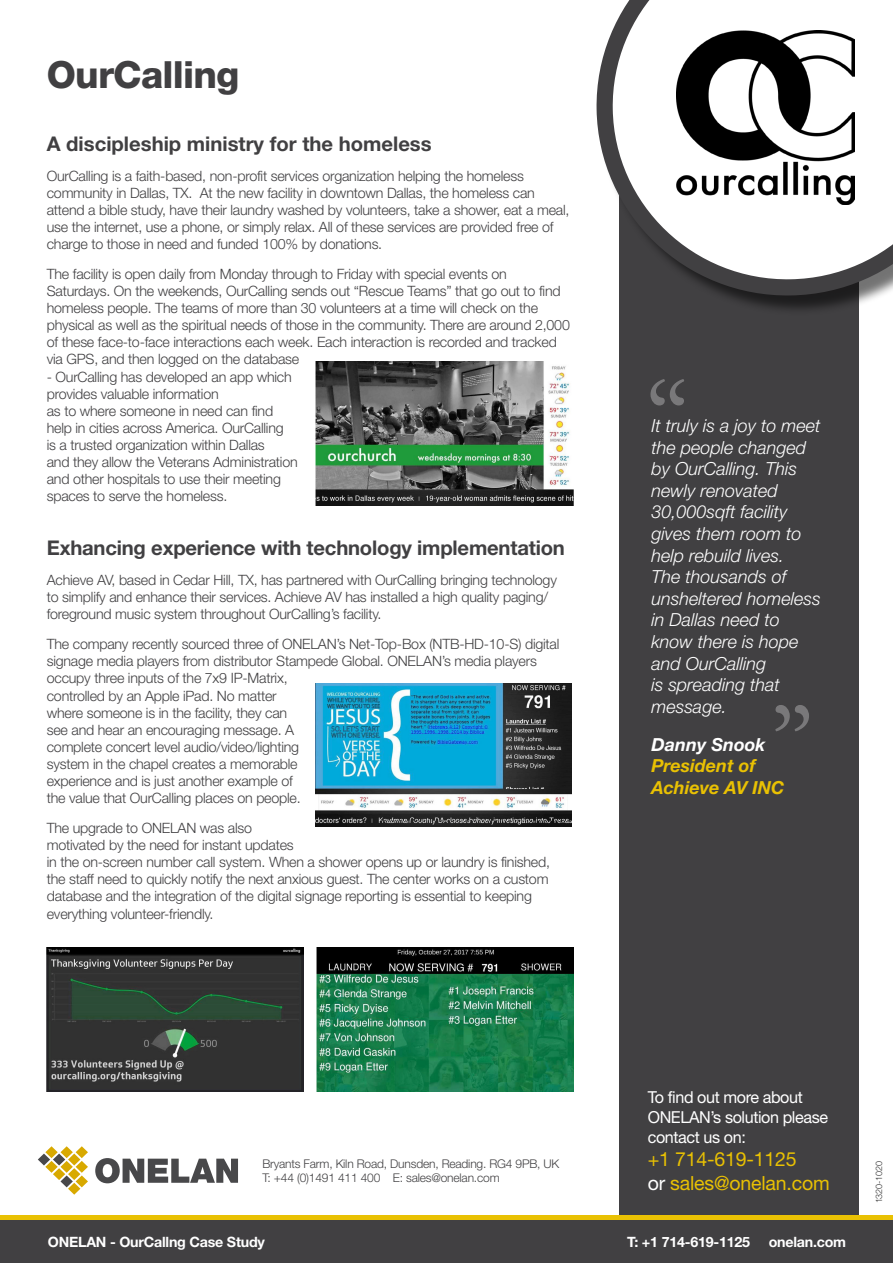
<style>
.page{position:relative;width:893px;height:1263px;background:#fff}
.page>*{position:absolute;margin:0;border:0;box-sizing:border-box;transform-origin:0 0}
.t1{font:114px "Adobe Garamond Pro";color:#fff}
.ONELAN_HEADER{font:800 37.5px "Helvetica Neue";letter-spacing:-.02em;color:#414042}
.ONELAN_SUBHEAD{font:700 20.25px "Helvetica Neue";letter-spacing:-.01em;color:#414042}
.cta1{font:19.5px/23.4px "Helvetica Neue";letter-spacing:-.01em;color:#e9c103}
.QUOTE{font:italic 300 18px/21.6px "Helvetica Neue";color:#fff}
.QUOTE-2{font:italic 700 18px/21.6px "Helvetica Neue";color:#e9c103}
.cta1-2{font:16.5px/19.8px "Helvetica Neue";letter-spacing:-.025em;color:#fff}
.ONELAN_BODY{font:300 14.25px/17.1px "Helvetica Neue";letter-spacing:-.015em;color:#414042}
.ONELAN_BODY-2{font:700 14.25px "Helvetica Neue";letter-spacing:-.015em;color:#fff}
.ONELAN_ADDRESS{font:300 12px/14.4px "Helvetica Neue";letter-spacing:-.015em;color:#414042}
.t2{font:300 9px "Helvetica Neue";letter-spacing:-.015em;color:#000}
.s1{color:#fff}
</style>
<div class="page">
<div style="left:620px;top:112px;width:239px;height:1110px;background:#414042"></div>
<div style="left:0;top:1216px;width:893px;height:47px;background:#414042"></div>
<div style="left:0;top:1215px;width:893px;height:5px;background:#e9c103"></div>
<div style="left:599px;top:0;width:294px;height:316px;background:#000;opacity:.55"></div>
<svg style="left:596px;top:0;width:297px;height:304px"></svg>
<img style="left:676px;top:30px;width:178px;height:174px">
<img style="left:317px;top:948px;width:257px;height:144px">
<img style="left:47px;top:948px;width:256px;height:144px">
<img style="left:316px;top:684px;width:256px;height:143px">
<img style="left:316px;top:361px;width:257px;height:145px">
<svg style="left:38px;top:1146px;width:50px;height:49px"></svg>
<svg style="left:95px;top:1158px;width:143px;height:25px"></svg>
<p class="ONELAN_HEADER" style="left:47px;top:53px;width:194px">OurCalling</p>
<p class="ONELAN_SUBHEAD" style="left:47px;top:131px;width:386px">A discipleship ministry for the homeless</p>
<p class="ONELAN_BODY" style="left:47px;top:167px;width:524px">OurCalling is a faith-based, non-profit services organization helping the homeless community in Dallas, TX. At the new facility in downtown Dallas, the homeless can attend a bible study, have their laundry washed by volunteers, take a shower, eat a meal, use the internet, use a phone, or simply relax. All of these services are provided free of charge to those in need and funded 100% by donations.</p>
<p class="ONELAN_BODY" style="left:47px;top:265px;width:525px">The facility is open daily from Monday through to Friday with special events on Saturdays. On the weekends, OurCalling sends out “Rescue Teams” that go out to find homeless people. The teams of more than 30 volunteers at a time will check on the physical as well as the spiritual needs of those in the community. There are around 2,000 of these face-to-face interactions each week. Each interaction is recorded and tracked via GPS, and then logged on the database</p>
<p class="ONELAN_BODY" style="left:47px;top:368px;width:252px">- OurCalling has developed an app which provides valuable information<br>as to where someone in need can find help in cities across America. OurCalling<br>is a trusted organization within Dallas<br>and they allow the Veterans Administration and other hospitals to use their meeting spaces to serve the homeless.</p>
<p class="ONELAN_SUBHEAD" style="left:47px;top:536px;width:520px">Exhancing experience with technology implementation</p>
<p class="ONELAN_BODY" style="left:47px;top:571px;width:512px">Achieve AV, based in Cedar Hill, TX, has partnered with OurCalling bringing technology to simplify and enhance their services. Achieve AV has installed a high quality paging/ foreground music system throughout OurCalling’s facility.</p>
<p class="ONELAN_BODY" style="left:47px;top:635px;width:514px">The company recently sourced three of ONELAN’s Net-Top-Box (NTB-HD-10-S) digital signage media players from distributor Stampede Global. ONELAN’s media players occupy three inputs of the 7x9 IP-Matrix,<br>controlled by an Apple iPad. No matter<br>where someone is in the facility, they can<br>see and hear an encouraging message. A<br>complete concert level audio/video/lighting<br>system in the chapel creates a memorable<br>experience and is just another example of<br>the value that OurCalling places on people.</p>
<p class="ONELAN_BODY" style="left:47px;top:819px;width:505px">The upgrade to ONELAN was also<br>motivated by the need for instant updates<br>in the on-screen number call system. When a shower opens up or laundry is finished, the staff need to quickly notify the next anxious guest. The center works on a custom database and the integration of the digital signage reporting is essential to keeping everything volunteer-friendly.</p>
<h1 class="t1" style="left:644px;top:355px;width:48px">“</h1>
<p class="QUOTE" style="left:651px;top:414px;width:171px">It truly is a joy to meet the people changed by OurCalling. This newly renovated<br>30,000sqft facility gives them room to help rebuild lives.<br>The thousands of unsheltered homeless in Dallas need to know there is hope and OurCalling<br>is spreading that message.</p>
<p class="QUOTE-2" style="left:651px;top:733px;width:135px"><span class="s1">Danny Snook<br></span>President of<br>Achieve AV INC</p>
<h1 class="t1" style="left:769px;top:680px;width:48px">”</h1>
<p class="ONELAN_ADDRESS" style="left:262px;top:1156px;width:298px">Bryants Farm, Kiln Road, Dunsden, Reading. RG4 9PB, UK<br>T: +44 (0)1491 411 400 E: sales@onelan.com</p>
<p class="ONELAN_BODY-2" style="left:48px;top:1233px;width:219px">ONELAN - OurCallng Case Study</p>
<p class="cta1-2" style="left:648px;top:1087px;width:182px">To find out more about<br>ONELAN’s solution please contact us on:</p>
<p class="cta1" style="left:648px;top:1147px;width:183px">+1 714-619-1125<br><span class="s1">or</span> sales@onelan.com</p>
<p class="ONELAN_BODY-2" style="left:627px;top:1233px;width:125px">T: +1 714-619-1125</p>
<p class="ONELAN_BODY-2" style="left:769px;top:1233px;width:79px">onelan.com</p>
<p class="t2" style="left:873px;top:1203px;width:44px;rotate:-90deg">1320-1020</p>
</div>
